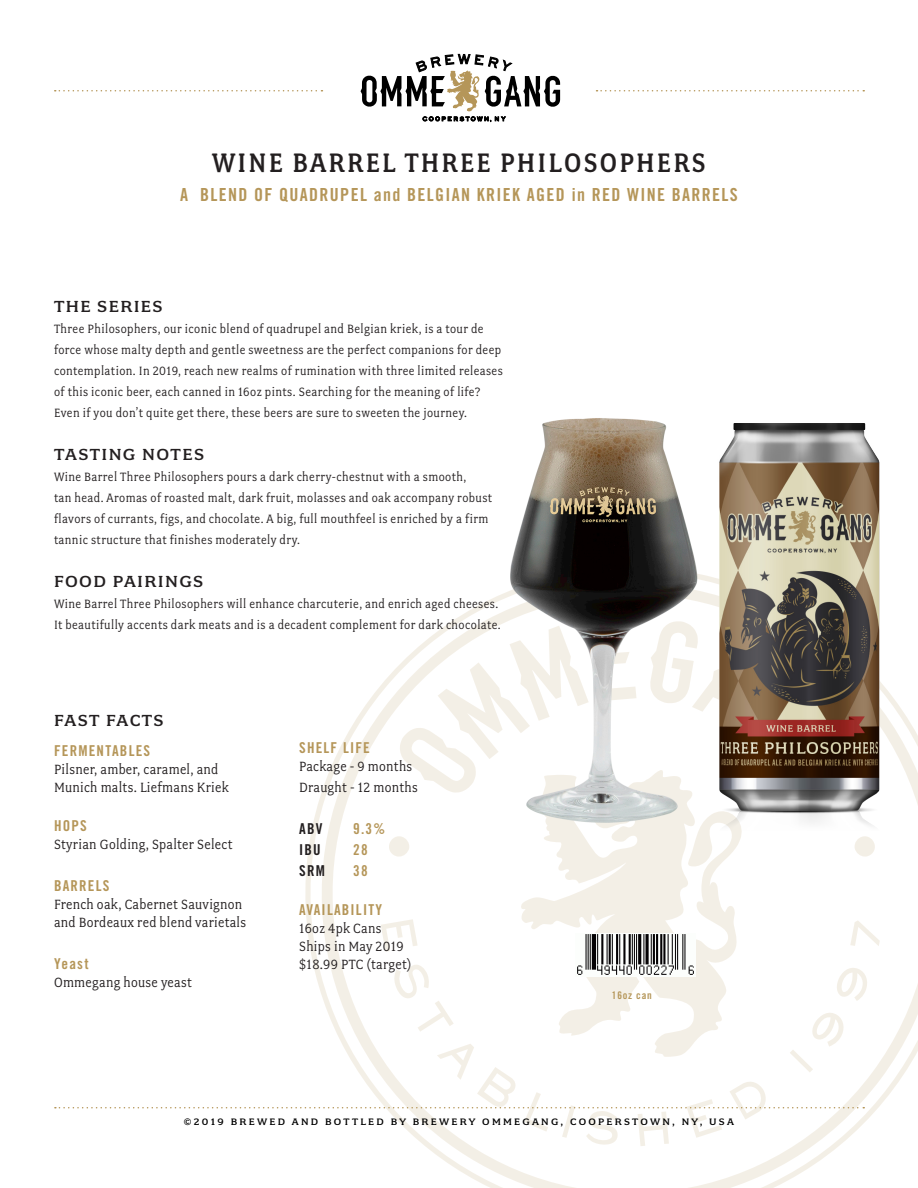
<style>
.page{position:relative;width:918px;height:1188px;background:#fff}
.page>*{position:absolute;margin:0;border:0;box-sizing:border-box;transform-origin:0 0}
.t1{font:500 30px "Fairplex Narrow OT";letter-spacing:.075em;color:#231f20}
.t2{font:18px "Trade Gothic LT Std Bd Cn 20";letter-spacing:.075em;color:#b59659}
.t3{font:500 18px "Fairplex Wide OT";letter-spacing:.075em;color:#231f20}
.t4{font:15px/18px "Fairplex Narrow OT";letter-spacing:.02em;color:#231f20}
.t5{font:15px "Trade Gothic LT Std Bd Cn 20";letter-spacing:.08em;color:#b59659}
.t6{font:15px "Trade Gothic LT Std Bd Cn 20";letter-spacing:.08em;color:#231f20}
.t7{font:13.5px/21px "Fairplex Narrow OT";letter-spacing:.03em;color:#231f20}
.t8{font:500 10.5px "Fairplex Wide OT";letter-spacing:.215em;color:#000}
.t9{font:10.5px "Trade Gothic LT Std Bd Cn 20";letter-spacing:.075em;color:#b59659}
</style>
<div class="page">
<svg style="left:313px;top:578px;width:605px;height:610px"></svg>
<svg style="left:388px;top:835px;width:22px;height:22px"></svg>
<svg style="left:854px;top:835px;width:22px;height:22px"></svg>
<svg style="left:381px;top:919px;width:37px;height:33px"></svg>
<svg style="left:850px;top:920px;width:30px;height:26px"></svg>
<svg style="left:400px;top:616px;width:315px;height:177px"></svg>
<svg style="left:521px;top:770px;width:225px;height:193px;fill:#f3efe6"></svg>
<svg style="left:361px;top:53px;width:199px;height:70px"></svg>
<svg style="left:55px;top:90px;width:267px;height:2px"></svg>
<svg style="left:597px;top:90px;width:267px;height:2px"></svg>
<svg style="left:55px;top:963px;width:814px;height:183px"></svg>
<img style="left:494px;top:418px;width:220px;height:409px">
<img style="left:576px;top:933px;width:119px;height:44px">
<img style="left:715px;top:423px;width:171px;height:409px">
<h1 class="t1" style="left:212px;top:146px;width:495px">WINE BARREL THREE PHILOSOPHERS</h1>
<h2 class="t2" style="left:180px;top:183px;width:559px">A BLEND OF QUADRUPEL and BELGIAN KRIEK AGED in RED WINE BARRELS</h2>
<h2 class="t3" style="left:54px;top:296px;width:110px">THE SERIES</h2>
<p class="t7" style="left:54px;top:318px;width:450px">Three Philosophers, our iconic blend of quadrupel and Belgian kriek, is a tour de force whose malty depth and gentle sweetness are the perfect companions for deep contemplation. In 2019, reach new realms of rumination with three limited releases of this iconic beer, each canned in 16oz pints. Searching for the meaning of life?<br>Even if you don’t quite get there, these beers are sure to sweeten the journey.</p>
<h2 class="t3" style="left:54px;top:444px;width:152px">TASTING NOTES</h2>
<p class="t7" style="left:54px;top:467px;width:440px">Wine Barrel Three Philosophers pours a dark cherry-chestnut with a smooth,<br>tan head. Aromas of roasted malt, dark fruit, molasses and oak accompany robust flavors of currants, figs, and chocolate. A big, full mouthfeel is enriched by a firm tannic structure that finishes moderately dry.</p>
<h2 class="t3" style="left:54px;top:572px;width:151px">FOOD PAIRINGS</h2>
<p class="t7" style="left:54px;top:594px;width:448px">Wine Barrel Three Philosophers will enhance charcuterie, and enrich aged cheeses.<br>It beautifully accents dark meats and is a decadent complement for dark chocolate.</p>
<h2 class="t3" style="left:54px;top:710px;width:111px">FAST FACTS</h2>
<p class="t5" style="left:54px;top:741px;width:98px">FERMENTABLES</p>
<p class="t4" style="left:54px;top:760px;width:176px">Pilsner, amber, caramel, and<br>Munich malts. Liefmans Kriek</p>
<p class="t5" style="left:54px;top:816px;width:34px">HOPS</p>
<p class="t4" style="left:54px;top:835px;width:180px">Styrian Golding, Spalter Select</p>
<p class="t5" style="left:54px;top:876px;width:57px">BARRELS</p>
<p class="t4" style="left:54px;top:895px;width:194px">French oak, Cabernet Sauvignon and Bordeaux red blend varietals</p>
<p class="t5" style="left:54px;top:954px;width:36px">Yeast</p>
<p class="t4" style="left:54px;top:973px;width:139px">Ommegang house yeast</p>
<p class="t5" style="left:299px;top:739px;width:72px">SHELF LIFE</p>
<p class="t4" style="left:299px;top:756px;width:120px;line-height:21px">Package - 9 months<br>Draught - 12 months</p>
<p class="t6" style="left:299px;top:820px;width:25px">ABV</p>
<p class="t5" style="left:353px;top:820px;width:33px">9.3%</p>
<p class="t6" style="left:299px;top:841px;width:23px">IBU</p>
<p class="t5" style="left:353px;top:841px;width:16px">28</p>
<p class="t6" style="left:299px;top:862px;width:27px">SRM</p>
<p class="t5" style="left:353px;top:862px;width:16px">38</p>
<p class="t5" style="left:299px;top:901px;width:84px">AVAILABILITY</p>
<p class="t4" style="left:299px;top:919px;width:114px">16oz 4pk Cans<br>Ships in May 2019 $18.99 PTC (target)</p>
<p class="t9" style="left:612px;top:989px;width:41px">16oz can</p>
<p class="t8" style="left:184px;top:1116px;width:552px">©2019 BREWED AND BOTTLED BY BREWERY OMMEGANG, COOPERSTOWN, NY, USA</p>
</div>
